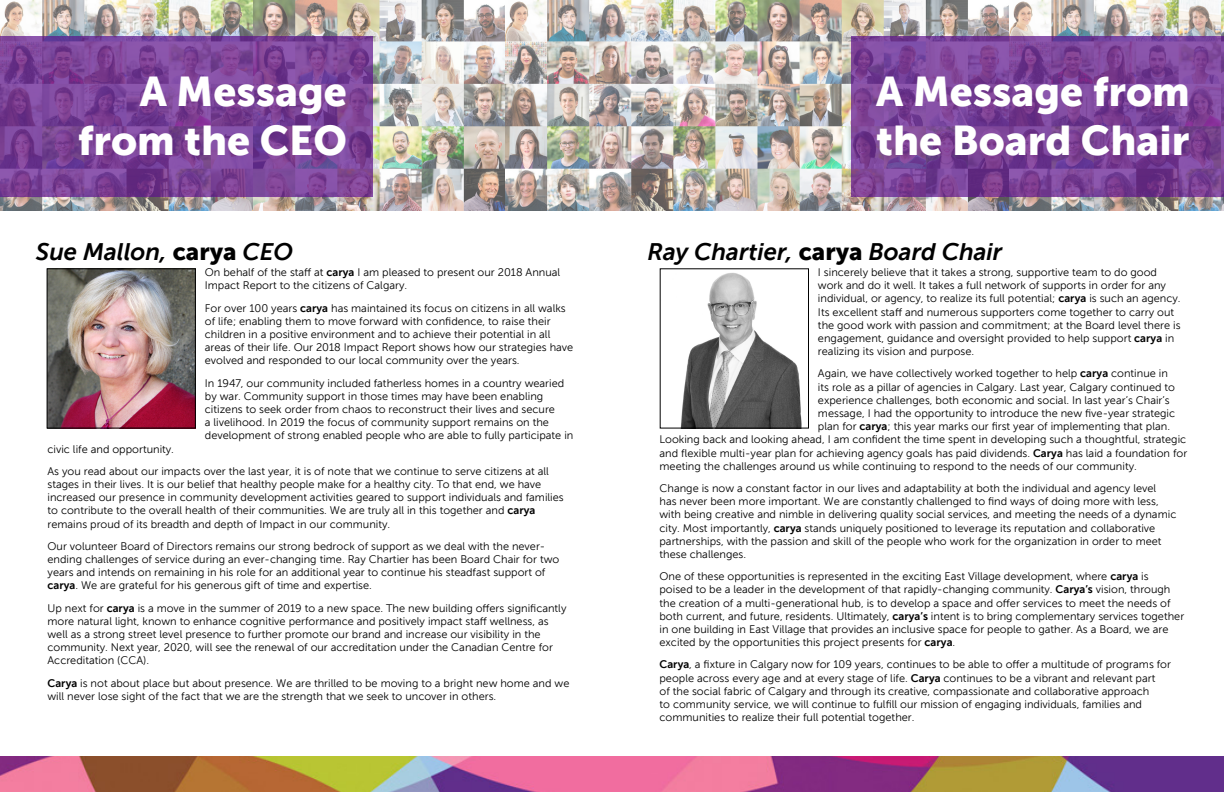
<style>
.page{position:relative;width:1224px;height:792px;background:#fff}
.page>*{position:absolute;margin:0;border:0;box-sizing:border-box;transform-origin:0 0}
.t1{font:41px/49.2px "Museo Sans 900";color:#fff}
.t2{font:italic 24px "Museo Sans 700";color:#000}
.t3{font:11px/13.2px "Museo Sans 300";color:#000}
.s1{font-family:"Museo Sans 900";font-style:normal}
.s2{font-family:"Museo Sans 700"}
</style>
<div class="page">
<img style="left:1px;top:0;width:1223px;height:210px">
<img style="left:0;top:756px;width:1224px;height:36px">
<svg style="left:851px;top:36px;width:373px;height:160px;background:#7a4296"></svg>
<svg style="left:0;top:36px;width:373px;height:160px;background:#7a4296"></svg>
<img style="left:49px;top:270px;width:145px;height:157px">
<div style="left:47px;top:268px;width:149px;height:161px;border:1px solid #000"></div>
<img style="left:680px;top:273px;width:122px;height:154px">
<div style="left:660px;top:268px;width:149px;height:161px;border:1px solid #000"></div>
<h1 class="t1" style="left:78px;top:71px;width:271px;text-align:right">A Message from the CEO</h1>
<h1 class="t1" style="left:876px;top:71px;width:315px">A Message from the Board Chair</h1>
<h2 class="t2" style="left:36px;top:243px;width:259px">Sue Mallon, <span class="s1">carya</span> CEO</h2>
<h2 class="t2" style="left:648px;top:243px;width:356px">Ray Chartier, <span class="s1">carya</span> Board Chair</h2>
<p class="t3" style="left:205px;top:266px;width:357px">On behalf of the staff at <span class="s2">carya</span> I am pleased to present our 2018 Annual<br>Impact Report to the citizens of Calgary.</p>
<p class="t3" style="left:205px;top:302px;width:370px">For over 100 years <span class="s2">carya</span> has maintained its focus on citizens in all walks of life; enabling them to move forward with confidence, to raise their children in a positive environment and to achieve their potential in all areas of their life. Our 2018 Impact Report shows how our strategies have evolved and responded to our local community over the years.</p>
<p class="t3" style="left:205px;top:376px;width:370px">In 1947, our community included fatherless homes in a country wearied by war. Community support in those times may have been enabling citizens to seek order from chaos to reconstruct their lives and secure<br>a livelihood. In 2019 the focus of community support remains on the development of strong enabled people who are able to fully participate in</p>
<p class="t3" style="left:48px;top:439px;width:503px;line-height:22.2px">civic life and opportunity.<br>As you read about our impacts over the last year, it is of note that we continue to serve citizens at all</p>
<p class="t3" style="left:48px;top:478px;width:518px">stages in their lives. It is our belief that healthy people make for a healthy city. To that end, we have increased our presence in community development activities geared to support individuals and families to contribute to the overall health of their communities. We are truly all in this together and <span class="s2">carya </span>remains proud of its breadth and depth of Impact in our community.</p>
<p class="t3" style="left:48px;top:540px;width:513px">Our volunteer Board of Directors remains our strong bedrock of support as we deal with the never&shy;ending challenges of service during an ever-changing time. Ray Chartier has been Board Chair for two years and intends on remaining in his role for an additional year to continue his steadfast support of <span class="s2">carya</span>. We are grateful for his generous gift of time and expertise.</p>
<p class="t3" style="left:48px;top:602px;width:521px">Up next for <span class="s2">carya</span> is a move in the summer of 2019 to a new space. The new building offers significantly more natural light, known to enhance cognitive performance and positively impact staff wellness, as well as a strong street level presence to further promote our brand and increase our visibility in the community. Next year, 2020, will see the renewal of our accreditation under the Canadian Centre for Accreditation (CCA).</p>
<p class="t3" style="left:48px;top:677px;width:523px"><span class="s2">Carya</span> is not about place but about presence. We are thrilled to be moving to a bright new home and we will never lose sight of the fact that we are the strength that we seek to uncover in others.</p>
<p class="t3" style="left:818px;top:266px;width:364px">I sincerely believe that it takes a strong, supportive team to do good work and do it well. It takes a full network of supports in order for any individual, or agency, to realize its full potential; <span class="s2">carya</span> is such an agency.<br>Its excellent staff and numerous supporters come together to carry out the good work with passion and commitment; at the Board level there is engagement, guidance and oversight provided to help support <span class="s2">carya</span> in realizing its vision and purpose.</p>
<p class="t3" style="left:818px;top:367px;width:351px">Again, we have collectively worked together to help <span class="s2">carya</span> continue in</p>
<p class="t3" style="left:818px;top:380px;width:359px">its role as a pillar of agencies in Calgary. Last year, Calgary continued to</p>
<p class="t3" style="left:818px;top:394px;width:353px">experience challenges, both economic and social. In last year’s Chair’s</p>
<p class="t3" style="left:818px;top:407px;width:359px">message, I had the opportunity to introduce the new five-year strategic</p>
<p class="t3" style="left:818px;top:421px;width:354px">plan for <span class="s2">carya</span>; this year marks our first year of implementing that plan.</p>
<p class="t3" style="left:660px;top:433px;width:528px">Looking back and looking ahead, I am confident the time spent in developing such a thoughtful, strategic</p>
<p class="t3" style="left:660px;top:446px;width:529px">and flexible multi-year plan for achieving agency goals has paid dividends. <span class="s2">Carya</span> has laid a foundation for</p>
<p class="t3" style="left:660px;top:460px;width:479px">meeting the challenges around us while continuing to respond to the needs of our community.</p>
<p class="t3" style="left:660px;top:483px;width:518px">Change is now a constant factor in our lives and adaptability at both the individual and agency level<br>has never been more important. We are constantly challenged to find ways of doing more with less, with being creative and nimble in delivering quality social services, and meeting the needs of a dynamic city. Most importantly, <span class="s2">carya</span> stands uniquely positioned to leverage its reputation and collaborative partnerships, with the passion and skill of the people who work for the organization in order to meet these challenges.</p>
<p class="t3" style="left:660px;top:570px;width:526px">One of these opportunities is represented in the exciting East Village development, where <span class="s2">carya</span> is poised to be a leader in the development of that rapidly-changing community. <span class="s2">Carya’s</span> vision, through the creation of a multi-generational hub, is to develop a space and offer services to meet the needs of both current, and future, residents. Ultimately, <span class="s2">carya’s</span> intent is to bring complementary services together in one building in East Village that provides an inclusive space for people to gather. As a Board, we are excited by the opportunities this project presents for <span class="s2">carya</span>.</p>
<p class="t3" style="left:660px;top:658px;width:513px"><span class="s2">Carya</span>, a fixture in Calgary now for 109 years, continues to be able to offer a multitude of programs for people across every age and at every stage of life. <span class="s2">Carya</span> continues to be a vibrant and relevant part<br>of the social fabric of Calgary and through its creative, compassionate and collaborative approach<br>to community service, we will continue to fulfill our mission of engaging individuals, families and communities to realize their full potential together.</p>
</div>
